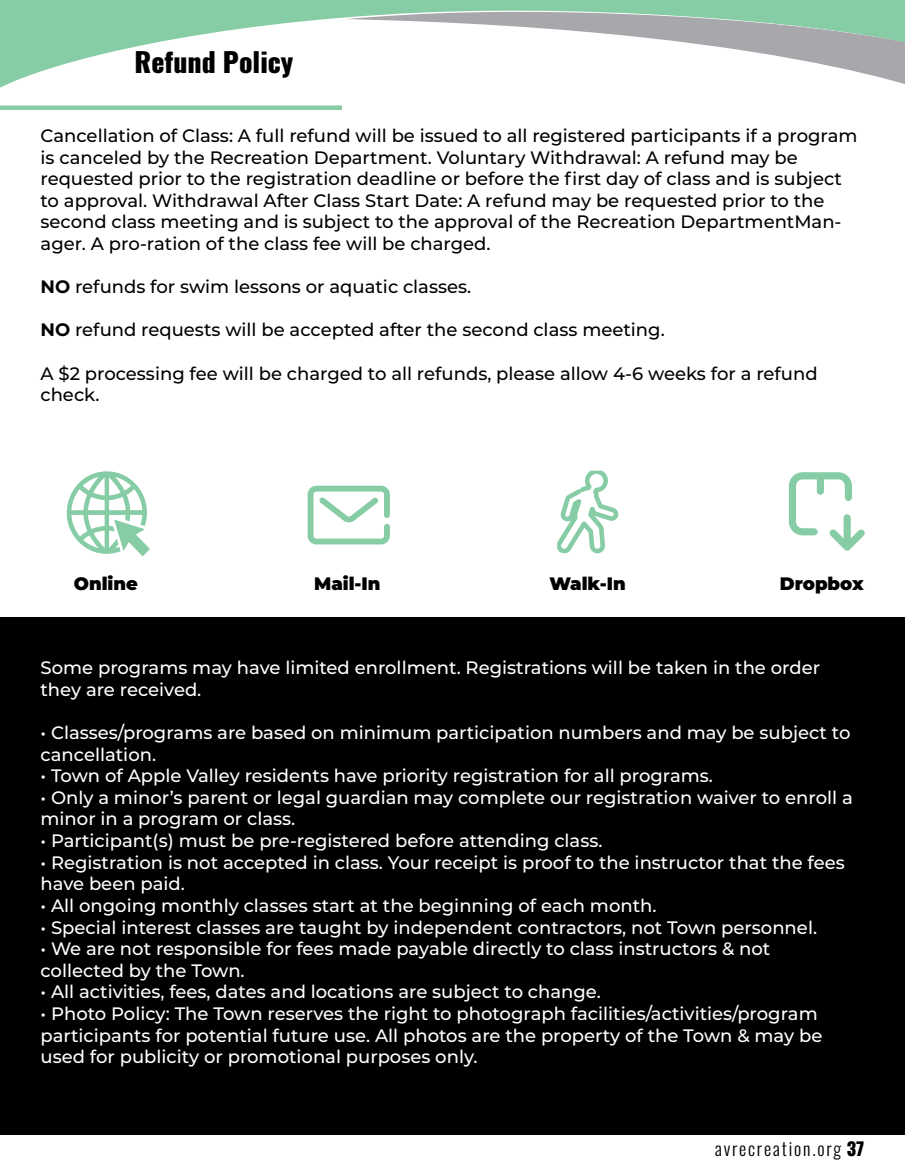
<style>
.page{position:relative;width:905px;height:1175px;background:#fff}
.page>*{position:absolute;margin:0;border:0;box-sizing:border-box;transform-origin:0 0}
.t1{font:800 27px "Oswald";color:#000}
.t2{font:500 18px/21.6px "Montserrat";color:#fff}
.t3{font:500 18px/21.6px "Montserrat";color:#000}
.t4{font:900 18px "Montserrat";color:#000}
.t5{font:18px "Oswald";letter-spacing:.1em;color:#000}
.s1{font-weight:700}
.s2{font-weight:800}
</style>
<div class="page">
<div style="left:0;top:617px;width:904px;height:517px;background:#000"></div>
<svg style="left:557px;top:470px;width:61px;height:83px"></svg>
<svg style="left:788px;top:472px;width:77px;height:79px"></svg>
<div style="left:0;top:105px;width:342px;height:5px;background:#86cca5"></div>
<svg style="left:307px;top:485px;width:83px;height:59px"></svg>
<svg style="left:0;top:0;width:904px;height:88px"></svg>
<svg style="left:66px;top:471px;width:84px;height:85px"></svg>
<p class="t1" style="left:134px;top:48px;width:160px">Refund Policy</p>
<p class="t3" style="left:40px;top:124px;width:818px">Cancellation of Class: A full refund will be issued to all registered participants if a program is canceled by the Recreation Department. Voluntary Withdrawal: A refund may be</p>
<p class="t3" style="left:40px;top:167px;width:803px">requested prior to the registration deadline or before the first day of class and is subject to approval. Withdrawal After Class Start Date: A refund may be requested prior to the second class meeting and is subject to the approval of the Recreation DepartmentMan&shy;ager. A pro-ration of the class fee will be charged.</p>
<p class="t3" style="left:40px;top:275px;width:432px"><span class="s1">NO</span> refunds for swim lessons or aquatic classes.</p>
<p class="t3" style="left:40px;top:318px;width:625px"><span class="s1">NO</span> refund requests will be accepted after the second class meeting.</p>
<p class="t3" style="left:40px;top:362px;width:778px">A $2 processing fee will be charged to all refunds, please allow 4-6 weeks for a refund check.</p>
<p class="t4" style="left:74px;top:570px;width:66px">Online</p>
<p class="t4" style="left:314px;top:570px;width:68px">Mail-In</p>
<p class="t4" style="left:549px;top:570px;width:78px">Walk-In</p>
<p class="t4" style="left:779px;top:570px;width:85px">Dropbox</p>
<p class="t2" style="left:40px;top:656px;width:781px">Some programs may have limited enrollment. Registrations will be taken in the order they are received.</p>
<p class="t2" style="left:40px;top:721px;width:811px">• Classes/programs are based on minimum participation numbers and may be subject to cancellation.</p>
<p class="t2" style="left:40px;top:764px;width:674px">• Town of Apple Valley residents have priority registration for all programs.</p>
<p class="t2" style="left:40px;top:786px;width:813px">• Only a minor’s parent or legal guardian may complete our registration waiver to enroll a minor in a program or class.</p>
<p class="t2" style="left:40px;top:829px;width:563px">• Participant(s) must be pre-registered before attending class.</p>
<p class="t2" style="left:40px;top:850px;width:805px">• Registration is not accepted in class. Your receipt is proof to the instructor that the fees have been paid.</p>
<p class="t2" style="left:40px;top:894px;width:617px">• All ongoing monthly classes start at the beginning of each month.</p>
<p class="t2" style="left:40px;top:915px;width:778px">• Special interest classes are taught by independent contractors, not Town personnel.</p>
<p class="t2" style="left:40px;top:937px;width:731px">• We are not responsible for fees made payable directly to class instructors &amp; not</p>
<p class="t2" style="left:40px;top:958px;width:206px">collected by the Town.</p>
<p class="t2" style="left:40px;top:980px;width:562px">• All activities, fees, dates and locations are subject to change.</p>
<p class="t2" style="left:40px;top:1002px;width:783px">• Photo Policy: The Town reserves the right to photograph facilities/activities/program participants for potential future use. All photos are the property of the Town &amp; may be used for publicity or promotional purposes only.</p>
<p class="t5" style="left:714px;top:1132px;width:151px">avrecreation.org <span class="s2">37</span></p>
</div>
